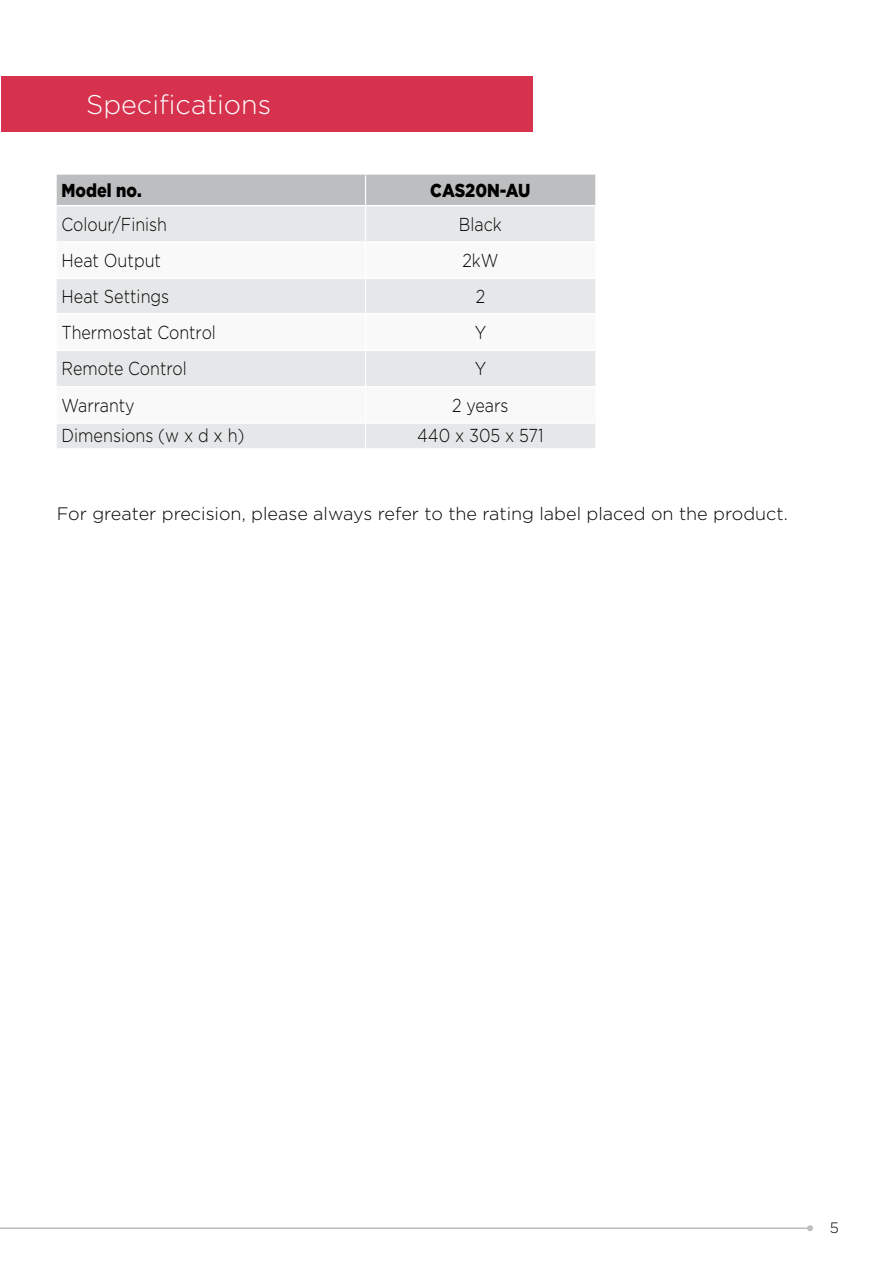
<style>
.page{position:relative;width:893px;height:1263px;background:#fff}
.page>*{position:absolute;margin:0;border:0;box-sizing:border-box;transform-origin:0 0}
.t1{font:300 27px "Gotham";color:#fff}
.t2{font:300 18.75px "Gotham";color:#000;scale:.86 1}
.t3{font:900 18.75px "Gotham";color:#000;scale:.86 1}
.t4{font:300 18px "Gotham";color:#000}
.t5{font:300 15px "Gotham";color:#000}
</style>
<div class="page">
<div style="left:57px;top:175px;width:538px;height:30px;background:#bcbec0"></div>
<div style="left:57px;top:206px;width:538px;height:35px;background:#e6e7e8"></div>
<svg style="left:57px;top:279px;width:538px;height:107px;fill:#e6e7e8"></svg>
<hr style="left:365px;top:175px;width:1px;height:30px;background:#fff">
<hr style="left:365px;top:279px;width:1px;height:34px;background:#fff">
<hr style="left:365px;top:314px;width:1px;height:36px;background:#fff">
<hr style="left:365px;top:351px;width:1px;height:35px;background:#fff">
<div style="left:57px;top:424px;width:538px;height:24px;background:#e6e7e8"></div>
<hr style="left:57px;top:313px;width:308px;height:1px;background:#fff">
<hr style="left:365px;top:313px;width:230px;height:1px;background:#fff">
<hr style="left:57px;top:350px;width:308px;height:1px;background:#fff">
<hr style="left:365px;top:350px;width:230px;height:1px;background:#fff">
<hr style="left:365px;top:206px;width:1px;height:35px;background:#fff">
<div style="left:1px;top:77px;width:532px;height:55px;background:#d6324e"></div>
<hr style="left:0;top:1227px;width:810px;height:2px;background:#bcbec0">
<svg style="left:807px;top:1225px;width:6px;height:6px"></svg>
<h1 class="t1" style="left:86px;top:90px;width:187px">Specifications</h1>
<p class="t3" style="left:62px;top:179px;width:95px">Model no.</p>
<p class="t3" style="left:430px;top:179px;width:118px">CAS20N-AU</p>
<p class="t2" style="left:62px;top:214px;width:124px">Colour/Finish</p>
<p class="t2" style="left:459px;top:214px;width:51px">Black</p>
<p class="t2" style="left:62px;top:250px;width:117px">Heat Output</p>
<p class="t2" style="left:462px;top:250px;width:44px">2kW</p>
<p class="t2" style="left:62px;top:286px;width:127px">Heat Settings</p>
<p class="t2" style="left:476px;top:286px;width:13px">2</p>
<p class="t2" style="left:62px;top:322px;width:181px">Thermostat Control</p>
<p class="t2" style="left:475px;top:322px;width:15px">Y</p>
<p class="t2" style="left:62px;top:359px;width:147px">Remote Control</p>
<p class="t2" style="left:475px;top:359px;width:15px">Y</p>
<p class="t2" style="left:62px;top:395px;width:87px">Warranty</p>
<p class="t2" style="left:452px;top:395px;width:67px">2 years</p>
<p class="t2" style="left:62px;top:426px;width:214px">Dimensions (w x d x h)</p>
<p class="t2" style="left:417px;top:426px;width:148px">440 x 305 x 571</p>
<p class="t4" style="left:57px;top:504px;width:733px">For greater precision, please always refer to the rating label placed on the product.</p>
<p class="t5" style="left:830px;top:1219px;width:11px">5</p>
</div>
